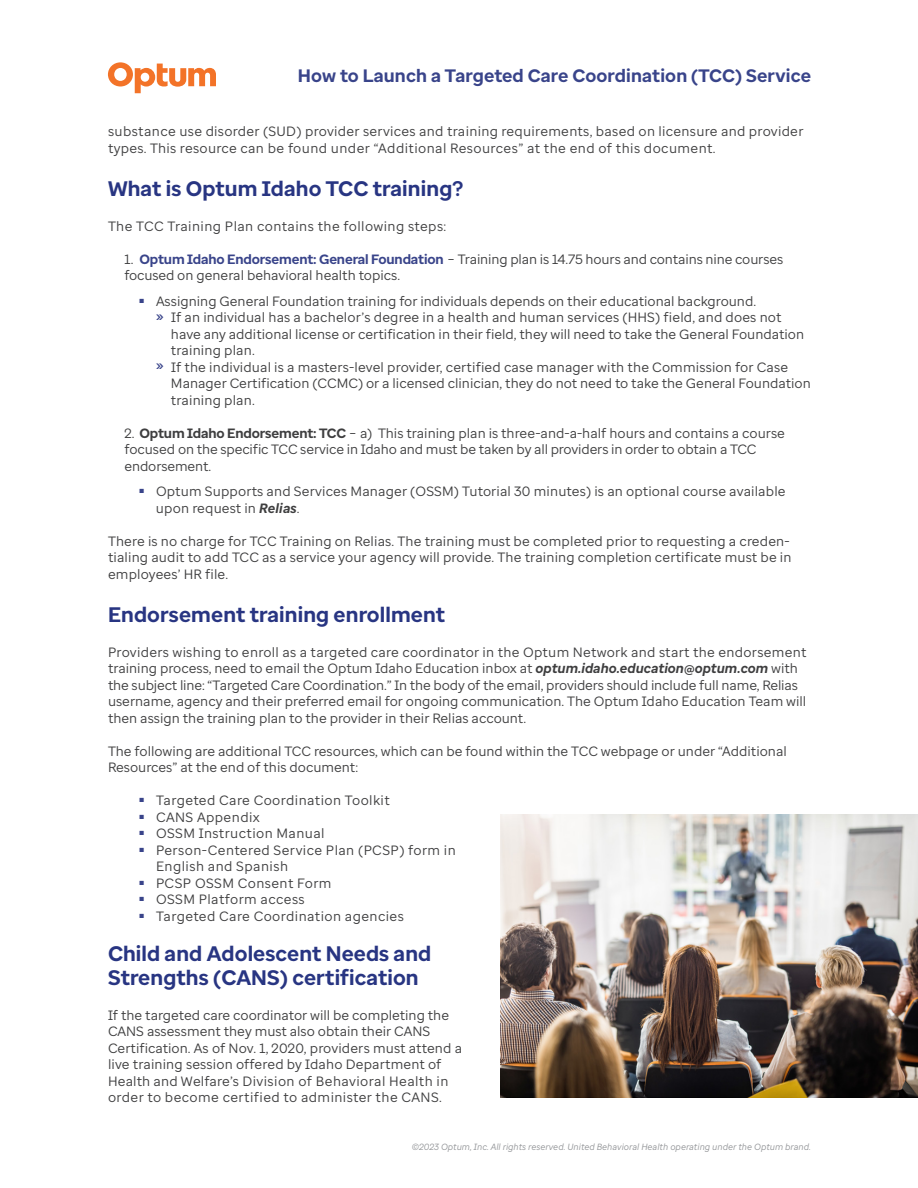
<style>
.page{position:relative;width:918px;height:1188px;background:#fff}
.page>*{position:absolute;margin:0;border:0;box-sizing:border-box;transform-origin:0 0}
.Body_copy{font:700 21px/24px "Optum Sans";letter-spacing:.005em;color:#283582}
.t1{font:700 18px "Optum Sans";letter-spacing:.01em;color:#39448a}
.t2{font:13.5px/16.5px "Optum Sans";color:#3e3e3f}
.t3{font:13.5px/16.5px "Optum Sans";letter-spacing:.03em;color:#3e3e3f}
.t4{font:13.5px/16.5px "Optum Sans";letter-spacing:.02em;color:#3e3e3f}
.t5{font:italic 9px "Optum Sans";color:#939598}
.s1{font-weight:700;color:#39448a}
.s2{font-weight:700}
.s3{font-weight:700;font-style:italic}
</style>
<div class="page">
<svg style="left:108px;top:62px;width:108px;height:31px"></svg>
<img style="left:500px;top:814px;width:418px;height:283px">
<p class="t1" style="left:298px;top:64px;width:515px">How to Launch a Targeted Care Coordination (TCC) Service</p>
<p class="t4" style="left:108px;top:123px;width:697px">substance use disorder (SUD) provider services and training requirements, based on licensure and provider types. This resource can be found under “Additional Resources” at the end of this document.</p>
<p class="Body_copy" style="left:108px;top:177px;width:357px">What is Optum Idaho TCC training?</p>
<p class="t3" style="left:108px;top:218px;width:340px">The TCC Training Plan contains the following steps:</p>
<p class="t2" style="left:124px;top:251px;width:660px">1. <span class="s1">Optum Idaho Endorsement: General Foundation</span> – Training plan is 14.75 hours and contains nine courses focused on general behavioral health topics.</p>
<p class="t2" style="left:140px;top:293px;width:618px"><sup>■</sup> Assigning General Foundation training for individuals depends on their educational background.</p>
<p class="t2" style="left:171px;top:309px;width:635px;text-indent:-15px"><sup>»</sup> If an individual has a bachelor’s degree in a health and human services (HHS) field, and does not have any additional license or certification in their field, they will need to take the General Foundation training plan.</p>
<p class="t2" style="left:171px;top:359px;width:641px;text-indent:-15px"><sup>»</sup> If the individual is a masters-level provider, certified case manager with the Commission for Case<br>Manager Certification (CCMC) or a licensed clinician, they do not need to take the General Foundation training plan.</p>
<p class="t2" style="left:124px;top:425px;width:662px">2. <span class="s2">Optum Idaho Endorsement: TCC</span> – a) This training plan is three-and-a-half hours and contains a course focused on the specific TCC service in Idaho and must be taken by all providers in order to obtain a TCC endorsement.</p>
<p class="t2" style="left:156px;top:483px;width:631px;text-indent:-16px"><sup>■</sup> Optum Supports and Services Manager (OSSM) Tutorial 30 minutes) is an optional course available upon request in <span class="s3">Relias</span>.</p>
<p class="t2" style="left:108px;top:533px;width:685px">There is no charge for TCC Training on Relias. The training must be completed prior to requesting a creden&shy;tialing audit to add TCC as a service your agency will provide. The training completion certificate must be in employees’ HR file.</p>
<p class="Body_copy" style="left:108px;top:603px;width:339px">Endorsement training enrollment</p>
<p class="t2" style="left:108px;top:644px;width:700px">Providers wishing to enroll as a targeted care coordinator in the Optum Network and start the endorsement training process, need to email the Optum Idaho Education inbox at <span class="s3">optum.idaho.education@optum.com</span> with the subject line: “Targeted Care Coordination.” In the body of the email, providers should include full name, Relias username, agency and their preferred email for ongoing communication. The Optum Idaho Education Team will then assign the training plan to the provider in their Relias account.</p>
<p class="t2" style="left:108px;top:743px;width:680px">The following are additional TCC resources, which can be found within the TCC webpage or under “Additional<br>Resources” at the end of this document:</p>
<p class="t3" style="left:140px;top:792px;width:252px"><sup>■</sup> Targeted Care Coordination Toolkit</p>
<p class="t3" style="left:140px;top:809px;width:122px"><sup>■</sup> CANS Appendix</p>
<p class="t3" style="left:140px;top:825px;width:187px"><sup>■</sup> OSSM Instruction Manual</p>
<p class="t3" style="left:156px;top:842px;width:301px;text-indent:-17px"><sup>■</sup> Person-Centered Service Plan (PCSP) form in<br>English and Spanish</p>
<p class="t3" style="left:140px;top:875px;width:193px"><sup>■</sup> PCSP OSSM Consent Form</p>
<p class="t3" style="left:140px;top:891px;width:167px"><sup>■</sup> OSSM Platform access</p>
<p class="t3" style="left:140px;top:908px;width:266px"><sup>■</sup> Targeted Care Coordination agencies</p>
<p class="Body_copy" style="left:108px;top:942px;width:325px">Child and Adolescent Needs and<br>Strengths (CANS) certification</p>
<p class="t2" style="left:108px;top:1007px;width:356px">If the targeted care coordinator will be completing the CANS assessment they must also obtain their CANS Certification. As of Nov. 1, 2020, providers must attend a live training session offered by Idaho Department of Health and Welfare’s Division of Behavioral Health in order to become certified to administer the CANS.</p>
<p class="t5" style="left:412px;top:1141px;width:401px">©2023 Optum, Inc. All rights reserved. United Behavioral Health operating under the Optum brand.</p>
</div>
